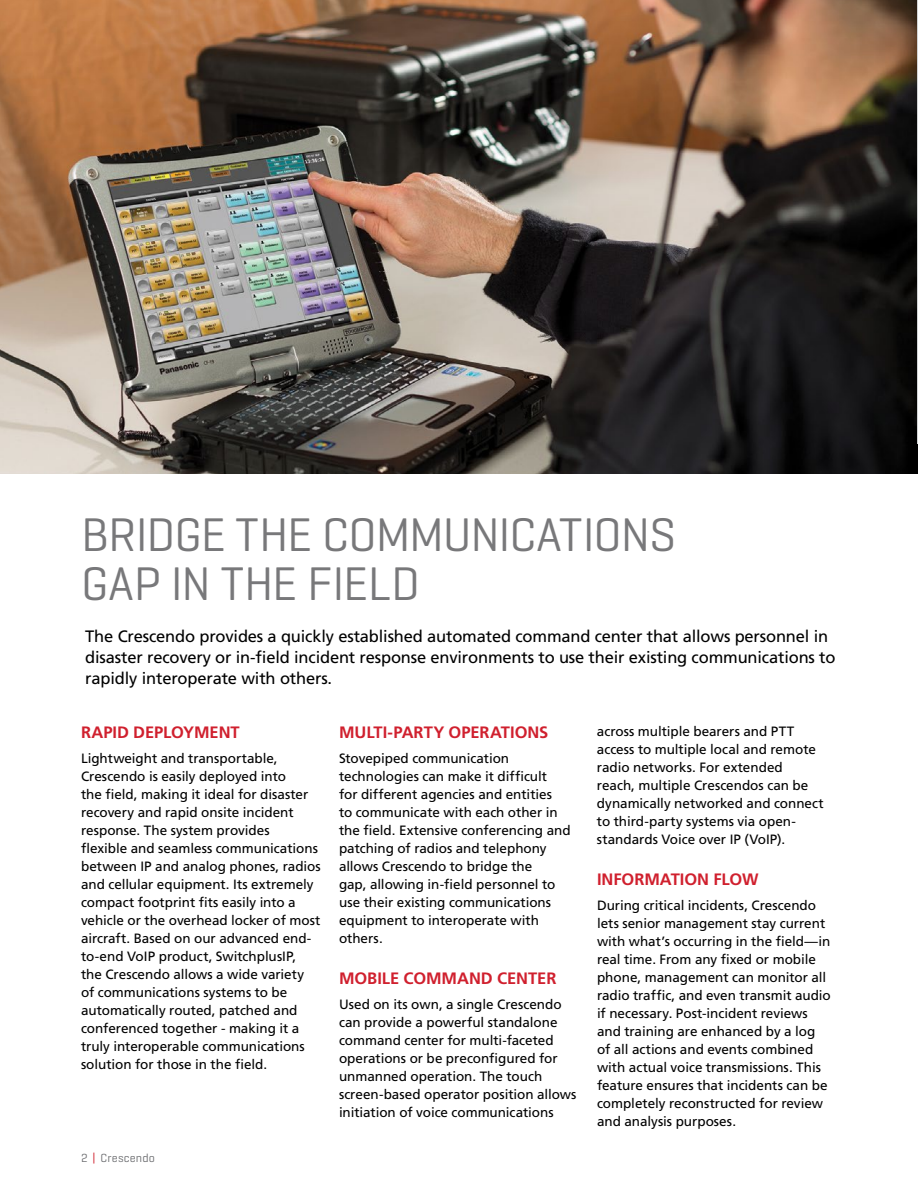
<style>
.page{position:relative;width:918px;height:1188px;background:#fff}
.page>*{position:absolute;margin:0;border:0;box-sizing:border-box;transform-origin:0 0}
.t1{font:48px/49.5px "Geogrotesque";letter-spacing:-.02em;color:#78787a}
.t2{font:16.5px/21px "Frutiger LT Std";letter-spacing:-.01em;color:#000}
.t3{font:700 16.5px "Frutiger LT Std";letter-spacing:-.005em;color:#d0202e}
.t4{font:13.5px/18px "Frutiger LT Std";letter-spacing:-.005em;color:#000}
.t5{font:12px "Geogrotesque";letter-spacing:.02em;color:#6d6e71}
.s1{color:#d0202e}
</style>
<div class="page">
<img style="left:0;top:0;width:918px;height:473px">
<svg style="left:917px;top:0;width:1px;height:443px"></svg>
<h1 class="t1" style="left:81px;top:508px;width:597px">BRIDGE THE COMMUNICATIONS<br>GAP IN THE FIELD</h1>
<p class="t2" style="left:85px;top:626px;width:752px">The Crescendo provides a quickly established automated command center that allows personnel in disaster recovery or in-field incident response environments to use their existing communications to rapidly interoperate with others.</p>
<p class="t3" style="left:81px;top:723px;width:160px">RAPID DEPLOYMENT</p>
<p class="t4" style="left:81px;top:749px;width:241px">Lightweight and transportable, Crescendo is easily deployed into<br>the field, making it ideal for disaster recovery and rapid onsite incident response. The system provides<br>flexible and seamless communications between IP and analog phones, radios and cellular equipment. Its extremely compact footprint fits easily into a vehicle or the overhead locker of most aircraft. Based on our advanced end&shy;to-end VoIP product, SwitchplusIP,<br>the Crescendo allows a wide variety of communications systems to be automatically routed, patched and conferenced together - making it a truly interoperable communications solution for those in the field.</p>
<p class="t5" style="left:81px;top:1151px;width:75px">2 <span class="s1">|</span> Crescendo</p>
<p class="t3" style="left:339px;top:723px;width:211px">MULTI-PARTY OPERATIONS</p>
<p class="t4" style="left:339px;top:749px;width:233px">Stovepiped communication technologies can make it difficult<br>for different agencies and entities<br>to communicate with each other in the field. Extensive conferencing and patching of radios and telephony allows Crescendo to bridge the<br>gap, allowing in-field personnel to use their existing communications equipment to interoperate with others.</p>
<p class="t3" style="left:339px;top:969px;width:219px">MOBILE COMMAND CENTER</p>
<p class="t4" style="left:339px;top:995px;width:239px">Used on its own, a single Crescendo can provide a powerful standalone command center for multi-faceted operations or be preconfigured for unmanned operation. The touch screen-based operator position allows initiation of voice communications</p>
<p class="t4" style="left:597px;top:722px;width:228px">across multiple bearers and PTT access to multiple local and remote radio networks. For extended reach, multiple Crescendos can be dynamically networked and connect to third-party systems via open&shy;standards Voice over IP (VoIP).</p>
<p class="t3" style="left:597px;top:870px;width:163px">INFORMATION FLOW</p>
<p class="t4" style="left:597px;top:896px;width:235px">During critical incidents, Crescendo lets senior management stay current with what’s occurring in the field—in real time. From any fixed or mobile phone, management can monitor all radio traffic, and even transmit audio if necessary. Post-incident reviews and training are enhanced by a log of all actions and events combined with actual voice transmissions. This feature ensures that incidents can be completely reconstructed for review and analysis purposes.</p>
</div>
